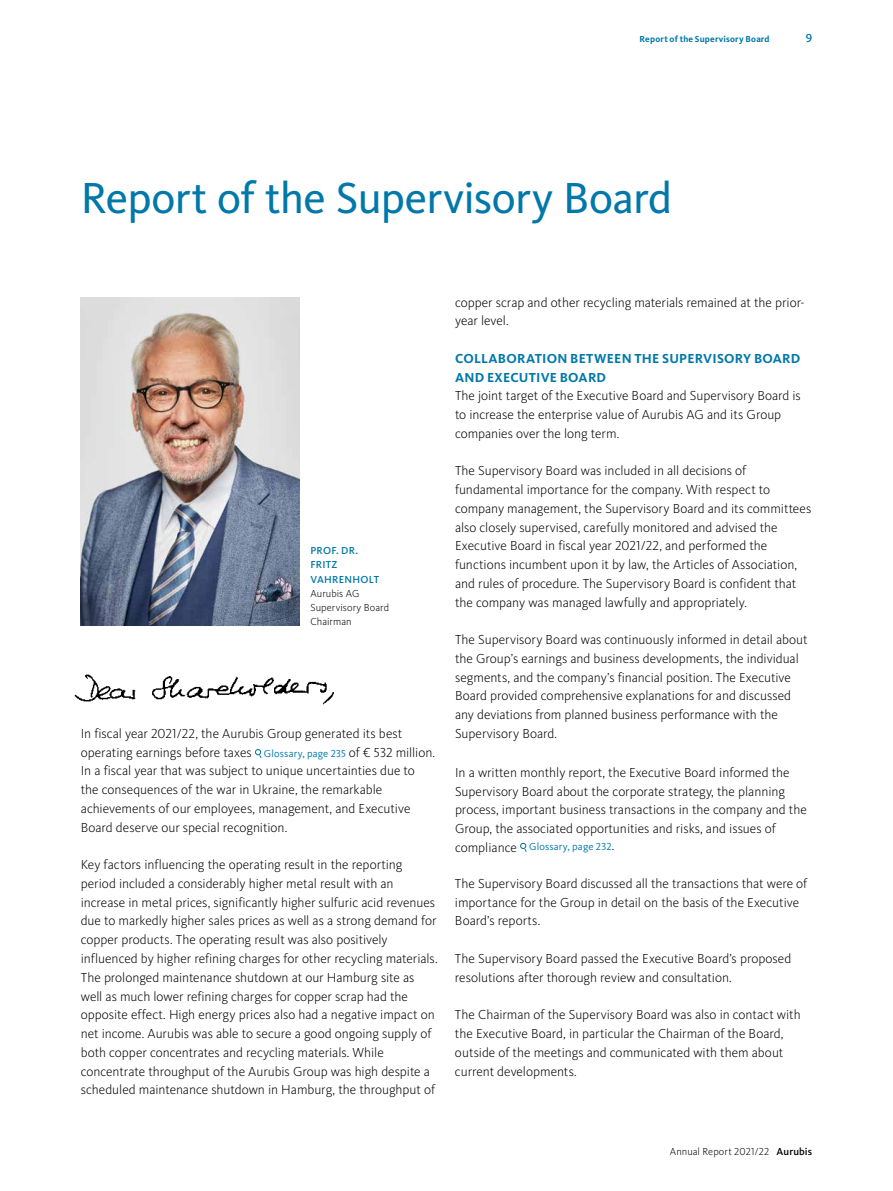
<style>
.page{position:relative;width:893px;height:1191px;background:#fff}
.page>*{position:absolute;margin:0;border:0;box-sizing:border-box;transform-origin:0 0}
.t1{font:45px "Kievit Pro";letter-spacing:-.015em;color:#0078a9}
.t2{font:300 13.5px/18.8px "Kievit Pro";color:#000}
.t3{font:700 13.5px/18.8px "Kievit Pro";letter-spacing:.015em;color:#0078a9}
.t4{font:500 12px "Kievit Pro";color:#0078a9}
.t5{font:300 10.5px/14.2px "Kievit Pro";letter-spacing:.005em;color:#000}
.t6{font:10.5px "Kievit Pro";letter-spacing:.01em;color:#0078a9}
.t7{font:500 10.5px/14.2px "Kievit Pro";letter-spacing:.025em;color:#0078a9}
.t8{font:700 9px "Kievit Pro";letter-spacing:.02em;color:#0078a9}
.s1{font-weight:400;font-size:10.5px;color:#0078a9}
.s2{font-weight:300;font-size:13.5px;color:#000}
.s3{font-weight:500}
</style>
<div class="page">
<img style="left:81px;top:298px;width:218px;height:327px">
<img style="left:74px;top:674px;width:260px;height:31px">
<svg style="left:255px;top:749px;width:7px;height:9px"></svg>
<svg style="left:520px;top:843px;width:7px;height:9px"></svg>
<p class="t8" style="left:640px;top:33px;width:131px">Report of the Supervisory Board</p>
<p class="t4" style="left:806px;top:31px;width:8px">9</p>
<h1 class="t1" style="left:81px;top:171px;width:593px">Report of the Supervisory Board</h1>
<p class="t7" style="left:310px;top:543px;width:70px">PROF. DR.<br>FRITZ<br>VAHRENHOLT</p>
<p class="t5" style="left:310px;top:586px;width:80px">Aurubis AG<br>Supervisory Board<br>Chairman</p>
<p class="t2" style="left:81px;top:724px;width:356px">In fiscal year 2021/22, the Aurubis Group generated its best operating earnings before taxes <span class="s1">Glossary, page 235</span> of € 532 million.<br>In a fiscal year that was subject to unique uncertainties due to the consequences of the war in Ukraine, the remarkable achievements of our employees, management, and Executive Board deserve our special recognition.</p>
<p class="t2" style="left:81px;top:855px;width:358px">Key factors influencing the operating result in the reporting period included a considerably higher metal result with an increase in metal prices, significantly higher sulfuric acid revenues due to markedly higher sales prices as well as a strong demand for copper products. The operating result was also positively influenced by higher refining charges for other recycling materials.<br>The prolonged maintenance shutdown at our Hamburg site as well as much lower refining charges for copper scrap had the opposite effect. High energy prices also had a negative impact on net income. Aurubis was able to secure a good ongoing supply of both copper concentrates and recycling materials. While concentrate throughput of the Aurubis Group was high despite a scheduled maintenance shutdown in Hamburg, the throughput of</p>
<p class="t2" style="left:455px;top:292px;width:351px">copper scrap and other recycling materials remained at the prior&shy;year level.</p>
<p class="t3" style="left:455px;top:349px;width:347px">COLLABORATION BETWEEN THE SUPERVISORY BOARD<br>AND EXECUTIVE BOARD</p>
<p class="t2" style="left:455px;top:386px;width:347px">The joint target of the Executive Board and Supervisory Board is to increase the enterprise value of Aurubis AG and its Group companies over the long term.</p>
<p class="t2" style="left:455px;top:461px;width:358px">The Supervisory Board was included in all decisions of fundamental importance for the company. With respect to company management, the Supervisory Board and its committees also closely supervised, carefully monitored and advised the Executive Board in fiscal year 2021/22, and performed the functions incumbent upon it by law, the Articles of Association, and rules of procedure. The Supervisory Board is confident that the company was managed lawfully and appropriately.</p>
<p class="t2" style="left:455px;top:630px;width:354px">The Supervisory Board was continuously informed in detail about the Group’s earnings and business developments, the individual segments, and the company’s financial position. The Executive Board provided comprehensive explanations for and discussed any deviations from planned business performance with the Supervisory Board.</p>
<p class="t2" style="left:455px;top:763px;width:353px">In a written monthly report, the Executive Board informed the Supervisory Board about the corporate strategy, the planning process, important business transactions in the company and the Group, the associated opportunities and risks, and issues of</p>
<p class="t6" style="left:455px;top:840px;width:161px"><span class="s2">compliance</span> Glossary, page 232<span class="s2">.</span></p>
<p class="t2" style="left:455px;top:874px;width:354px">The Supervisory Board discussed all the transactions that were of importance for the Group in detail on the basis of the Executive<br>Board’s reports.</p>
<p class="t2" style="left:455px;top:949px;width:338px">The Supervisory Board passed the Executive Board’s proposed resolutions after thorough review and consultation.</p>
<p class="t2" style="left:455px;top:1005px;width:347px">The Chairman of the Supervisory Board was also in contact with the Executive Board, in particular the Chairman of the Board, outside of the meetings and communicated with them about current developments.</p>
<p class="t5" style="left:670px;top:1144px;width:144px">Annual Report 2021/22 <span class="s3">Aurubis</span></p>
</div>
